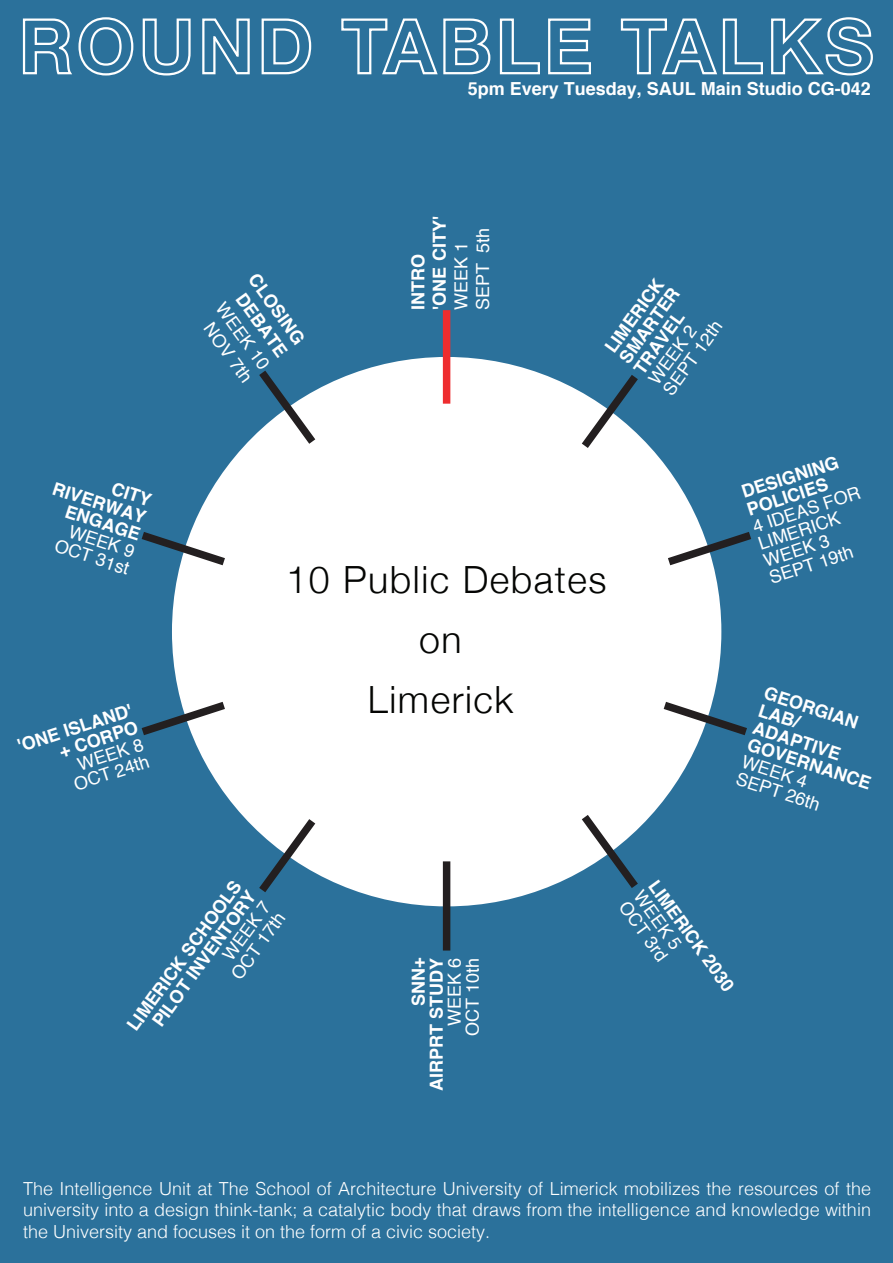
<style>
.page{position:relative;width:893px;height:1263px;background:#2b719b}
.page>*{position:absolute;margin:0;border:0;box-sizing:border-box;transform-origin:0 0}
.t1{font:300 37.5px/60px "Helvetica Neue";letter-spacing:.04em;color:#040503;text-align:center}
.t2{font:300 18px/21.6px "Helvetica";color:#fff;text-align:justify}
.t3{font:700 18px/18px "Helvetica";color:#fff}
.t4{font:18px/18px "Helvetica";color:#fff}
</style>
<div class="page">
<div style="left:172px;top:357px;width:549px;height:549px;background:#fff;border-radius:50%"></div>
<div style="left:443px;top:310px;width:7px;height:94px;background:#ee2d2f"></div>
<svg style="left:252px;top:370px;width:71px;height:74px"></svg>
<svg style="left:574px;top:815px;width:71px;height:73px"></svg>
<svg style="left:141px;top:526px;width:84px;height:45px"></svg>
<svg style="left:663px;top:696px;width:84px;height:45px"></svg>
<svg style="left:141px;top:696px;width:84px;height:45px"></svg>
<svg style="left:668px;top:526px;width:84px;height:45px"></svg>
<svg style="left:252px;top:819px;width:71px;height:73px"></svg>
<svg style="left:574px;top:375px;width:71px;height:73px"></svg>
<div style="left:443px;top:861px;width:7px;height:89px;background:#231f20"></div>
<svg style="left:22px;top:17px;width:112px;height:59px"></svg>
<svg style="left:142px;top:18px;width:49px;height:58px"></svg>
<svg style="left:202px;top:18px;width:48px;height:57px"></svg>
<svg style="left:261px;top:18px;width:51px;height:57px"></svg>
<svg style="left:341px;top:18px;width:150px;height:57px"></svg>
<svg style="left:499px;top:18px;width:41px;height:57px"></svg>
<svg style="left:548px;top:18px;width:43px;height:57px"></svg>
<svg style="left:620px;top:18px;width:143px;height:57px"></svg>
<svg style="left:771px;top:17px;width:102px;height:59px"></svg>
<p class="t3" style="left:82px;top:459px;width:80px;line-height:36px;text-align:right;rotate:18deg">CITY<br>ENGAGE</p>
<p class="t3" style="left:56px;top:479px;width:99px;rotate:18deg">RIVERWAY</p>
<p class="t4" style="left:64px;top:520px;width:79px;text-align:center;rotate:18deg">WEEK 9<br>OCT 31st</p>
<p class="t3" style="left:15px;top:738px;width:121px;text-align:right;rotate:-18deg">'ONE ISLAND' + CORPO</p>
<p class="t4" style="left:66px;top:760px;width:80px;text-align:center;rotate:-18deg">WEEK 8<br>OCT 24th</p>
<p class="t3" style="left:261px;top:270px;width:84px;line-height:21.6px;text-align:center;rotate:54deg">CLOSING<br>DEBATE</p>
<p class="t4" style="left:228px;top:298px;width:80px;line-height:21.6px;text-align:center;rotate:54deg">WEEK 10<br>NOV 7th</p>
<p class="t3" style="left:468px;top:80px;width:405px">5pm Every Tuesday, SAUL Main Studio CG-042</p>
<p class="t3" style="left:407px;top:310px;width:95px;line-height:21.6px;rotate:-90deg">INTRO 'ONE CITY'</p>
<p class="t4" style="left:451px;top:310px;width:84px;line-height:21.6px;rotate:-90deg">WEEK 1<br>SEPT 5th</p>
<p class="t3" style="left:602px;top:346px;width:90px;text-align:justify;rotate:-54deg">LIMERICK SMARTER TRAVEL</p>
<p class="t4" style="left:646px;top:377px;width:89px;rotate:-54deg">WEEK 2<br>SEPT 12th</p>
<h1 class="t1" style="left:287px;top:547px;width:321px">10 Public Debates on<br>Limerick</h1>
<p class="t3" style="left:739px;top:484px;width:103px;rotate:-18deg">DESIGNING<br>POLICIES</p>
<p class="t4" style="left:751px;top:519px;width:114px;rotate:-18deg">4 IDEAS FOR<br>LIMERICK<br>WEEK 3<br>SEPT 19th</p>
<p class="t3" style="left:767px;top:684px;width:131px;rotate:18deg">GEORGIAN<br>LAB/<br>ADAPTIVE<br>GOVERNANCE</p>
<p class="t4" style="left:745px;top:753px;width:89px;rotate:18deg">WEEK 4<br>SEPT 26th</p>
<p class="t3" style="left:124px;top:1023px;width:183px;rotate:-54deg">LIMERICK SCHOOLS</p>
<p class="t3" style="left:149px;top:1019px;width:165px;rotate:-54deg">PILOT INVENTORY</p>
<p class="t4" style="left:214px;top:961px;width:80px;text-align:center;rotate:-54deg">WEEK 7<br>OCT 17th</p>
<p class="t3" style="left:410px;top:1091px;width:135px;text-align:right;rotate:-90deg">SNN+<br>AIRPRT STUDY</p>
<p class="t4" style="left:446px;top:1026px;width:70px;rotate:-90deg">WEEK 6</p>
<p class="t4" style="left:464px;top:1036px;width:80px;rotate:-90deg">OCT 10th</p>
<p class="t3" style="left:660px;top:877px;width:134px;rotate:54deg">LIMERICK 2030</p>
<p class="t4" style="left:645px;top:888px;width:71px;rotate:54deg">WEEK 5<br>OCT 3rd</p>
<p class="t2" style="left:23px;top:1176px;width:849px">The Intelligence Unit at The School of Architecture University of Limerick mobilizes the resources of the university into a design think-tank; a catalytic body that draws from the intelligence and knowledge within the University and focuses it on the form of a civic society.</p>
</div>
